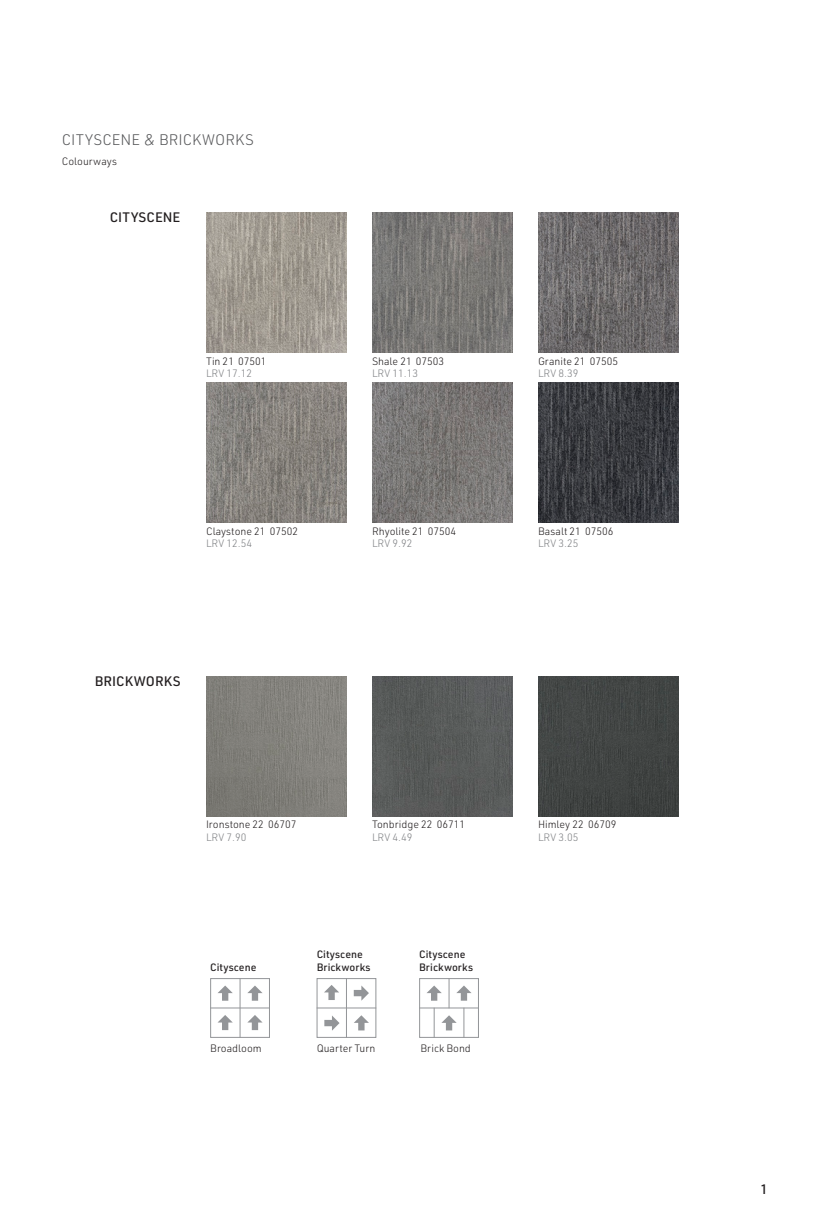
<style>
.page{position:relative;width:830px;height:1225px;background:#fff}
.page>*{position:absolute;margin:0;border:0;box-sizing:border-box;transform-origin:0 0}
.t1{font:300 15px "URWDIN";color:#57585a}
.t2{font:500 13.5px "URWDIN";letter-spacing:.005em;color:#231f20}
.t3{font:300 10.5px/12.6px "URWDIN";color:#231f20}
.t4{font:500 10.5px/12.6px "URWDIN";color:#231f20}
.t5{font:300 10.5px "URWDIN";color:#808285}
.s1{color:#808285}
</style>
<div class="page">
<img style="left:206px;top:212px;width:140px;height:141px">
<img style="left:538px;top:212px;width:140px;height:141px">
<img style="left:206px;top:382px;width:140px;height:141px">
<img style="left:538px;top:382px;width:140px;height:141px">
<img style="left:372px;top:382px;width:140px;height:141px">
<img style="left:372px;top:212px;width:140px;height:141px">
<img style="left:372px;top:676px;width:140px;height:140px">
<img style="left:538px;top:676px;width:140px;height:140px">
<img style="left:206px;top:676px;width:140px;height:140px">
<svg style="left:210px;top:978px;width:60px;height:60px"></svg>
<svg style="left:316px;top:978px;width:60px;height:60px"></svg>
<svg style="left:419px;top:978px;width:60px;height:60px"></svg>
<hr style="left:448px;top:978px;width:1px;height:30px;background:#939598">
<hr style="left:419px;top:1007px;width:59px;height:1px;background:#939598">
<hr style="left:433px;top:1007px;width:1px;height:30px;background:#939598">
<hr style="left:463px;top:1007px;width:1px;height:30px;background:#939598">
<p class="t1" style="left:62px;top:130px;width:193px">CITYSCENE &amp; BRICKWORKS</p>
<p class="t3" style="left:62px;top:154px;width:57px">Colourways</p>
<p class="t2" style="left:110px;top:208px;width:72px">CITYSCENE</p>
<p class="t3" style="left:206px;top:354px;width:62px">Tin 21 07501<br><span class="s1">LRV 17.12</span></p>
<p class="t3" style="left:372px;top:354px;width:74px">Shale 21 07503<br><span class="s1">LRV 11.13</span></p>
<p class="t3" style="left:537px;top:354px;width:82px">Granite 21 07505<br><span class="s1">LRV 8.39</span></p>
<p class="t3" style="left:206px;top:524px;width:94px">Claystone 21 07502<br><span class="s1">LRV 12.54</span></p>
<p class="t3" style="left:537px;top:524px;width:77px">Basalt 21 07506<br><span class="s1">LRV 3.25</span></p>
<p class="t3" style="left:372px;top:524px;width:86px">Rhyolite 21 07504<br><span class="s1">LRV 9.92</span></p>
<p class="t2" style="left:95px;top:672px;width:87px">BRICKWORKS</p>
<p class="t3" style="left:206px;top:818px;width:92px">Ironstone 22 06707<br><span class="s1">LRV 7.90</span></p>
<p class="t3" style="left:372px;top:818px;width:94px">Tonbridge 22 06711</p>
<p class="t5" style="left:372px;top:830px;width:42px">LRV 4.49</p>
<p class="t4" style="left:316px;top:947px;width:55px">Cityscene<br>Brickworks</p>
<p class="t4" style="left:419px;top:947px;width:48px">Cityscene</p>
<p class="t4" style="left:210px;top:960px;width:48px">Cityscene</p>
<p class="t4" style="left:419px;top:960px;width:55px">Brickworks</p>
<p class="t3" style="left:210px;top:1041px;width:53px">Broadloom</p>
<p class="t3" style="left:316px;top:1041px;width:60px">Quarter Turn</p>
<p class="t3" style="left:420px;top:1041px;width:52px">Brick Bond</p>
<p class="t3" style="left:537px;top:818px;width:80px">Himley 22 06709</p>
<p class="t5" style="left:537px;top:830px;width:42px">LRV 3.05</p>
<p class="t2" style="left:760px;top:1179px;width:9px">1</p>
</div>
